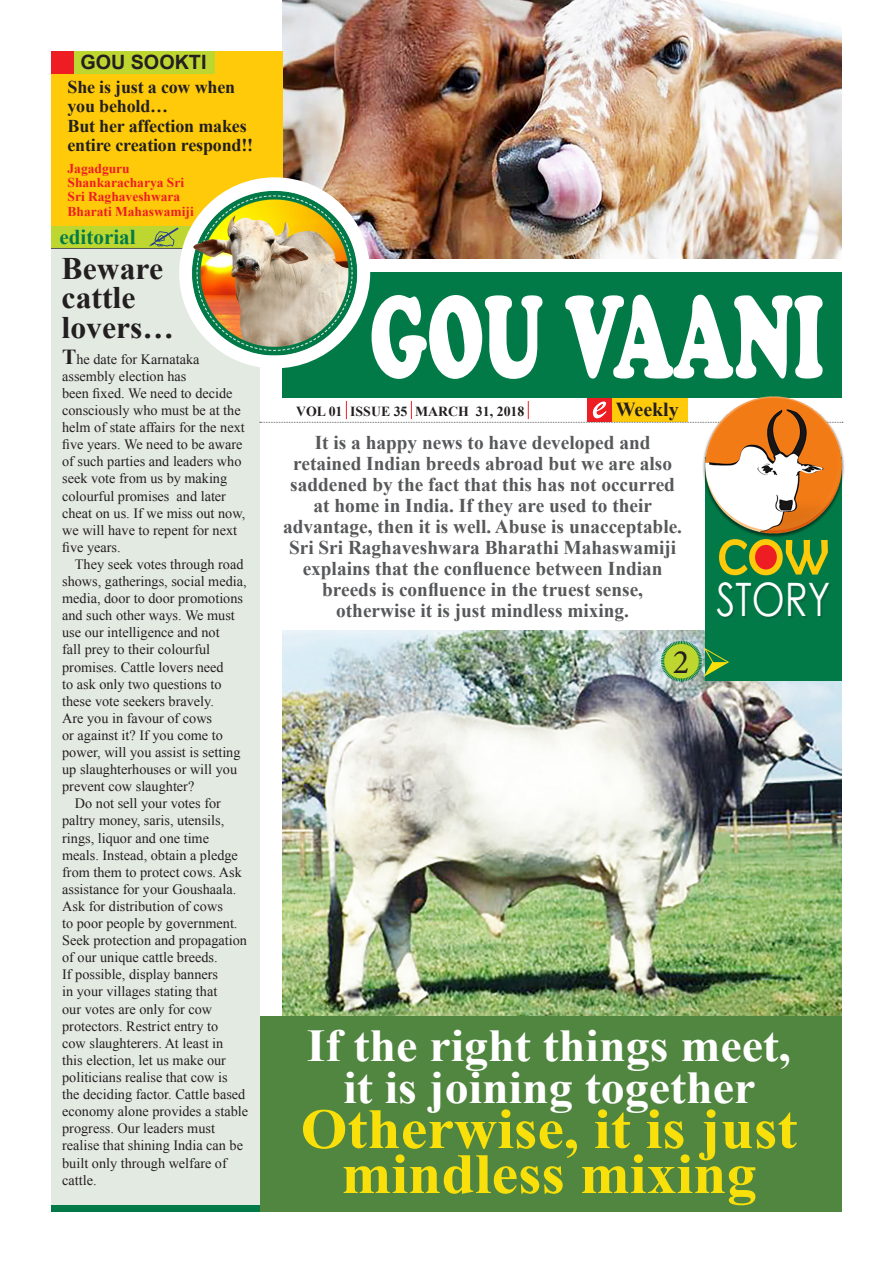
<style>
.page{position:relative;width:893px;height:1263px;background:#fff}
.page>*{position:absolute;margin:0;border:0;box-sizing:border-box;transform-origin:0 0}
.Paragraph_Style_2{font:115.05px "Cooper Black Std";color:#fff;scale:.6 1}
.Paragraph_Style_2-2{font:700 57px/45px "Times New Roman";color:#f9e00a;text-align:center;scale:1.05 1}
.Paragraph_Style_1{font:46.05px "Century Gothic";color:#fff;scale:.83 1}
.Paragraph_Style_2-3{font:700 45.6px/42px "Times New Roman";color:#fff;text-align:center;scale:1.05 1}
.t1{font:34.35px "Minion Pro";color:#231f20}
.Paragraph_Style_3{font:700 31.35px/29.8px "Times New Roman";color:#231f20}
.Paragraph_Style_1-2{font:700 21.15px "Times New Roman";color:#017a47}
.Paragraph_Style_1-3{font:700 19.8px "Arial";color:#231f20}
.Paragraph_Style_1-4{font:700 19.8px "Times New Roman";color:#231f20}
.Paragraph_Style_3-2{font:700 19.5px/21px "Times New Roman";color:#57585a;text-align:center}
.Paragraph_Style_1-5{font:700 18px/19.5px "Times New Roman";letter-spacing:-.01em;color:#231f20}
.Paragraph_Style_1-6{font:14.25px/17.1px "Times New Roman";color:#231f20}
.Paragraph_Style_1-7{font:700 13.8px "Times New Roman";color:#231f20}
.Paragraph_Style_1-8{font:700 13.5px/14.2px "Times New Roman";color:#ee1d23}
.s1{font-weight:700;font-size:21.3px}
</style>
<div class="page">
<img style="left:282px;top:630px;width:560px;height:386px">
<div style="left:256px;top:1016px;width:586px;height:196px;background:#518640"></div>
<img style="left:282px;top:0;width:560px;height:258px">
<div style="left:51px;top:248px;width:208px;height:959px;background:#e3eae2"></div>
<div style="left:605px;top:398px;width:83px;height:24px;background:#feca0a"></div>
<div style="left:587px;top:398px;width:25px;height:24px;background:#ee1d23"></div>
<div style="left:51px;top:51px;width:231px;height:176px;background:#feca0a"></div>
<div style="left:51px;top:51px;width:164px;height:22px;background:#bed630"></div>
<div style="left:51px;top:226px;width:162px;height:22px;background:#bed630"></div>
<div style="left:282px;top:273px;width:560px;height:125px;background:#017a47"></div>
<svg style="left:260px;top:401px;width:439px;height:22px"></svg>
<div style="left:51px;top:1205px;width:208px;height:7px;background:#017a47"></div>
<hr style="left:51px;top:248px;width:208px;height:1px;background:#57585a">
<div style="left:51px;top:51px;width:23px;height:22px;background:#ee1d23"></div>
<img style="left:149px;top:143px;width:255px;height:260px">
<div style="left:705px;top:457px;width:136px;height:224px;background:#017a47"></div>
<img style="left:699px;top:396px;width:146px;height:145px">
<div style="left:718px;top:584px;width:113px;height:35px;background:#231f20;opacity:.2"></div>
<svg style="left:719px;top:539px;width:109px;height:36px"></svg>
<svg style="left:660px;top:640px;width:69px;height:42px"></svg>
<p class="Paragraph_Style_1-3" style="left:80px;top:49px;width:128px">GOU SOOKTI</p>
<p class="Paragraph_Style_1-5" style="left:68px;top:77px;width:169px">She is just a cow when you behold…</p>
<p class="Paragraph_Style_1-5" style="left:68px;top:116px;width:187px">But her affection makes entire creation respond!!</p>
<p class="Paragraph_Style_1-8" style="left:68px;top:161px;width:128px">Jagadguru<br>Shankaracharya Sri<br>Sri Raghaveshwara<br>Bharati Mahaswamiji</p>
<p class="Paragraph_Style_3" style="left:62px;top:252px;width:114px">Beware cattle lovers…</p>
<p class="Paragraph_Style_1-2" style="left:60px;top:223px;width:78px">editorial</p>
<p class="Paragraph_Style_1-6" style="left:62px;top:350px;width:185px"><span class="s1">T</span>he date for Karnataka assembly election has<br>been fixed. We need to decide consciously who must be at the helm of state affairs for the next five years. We need to be aware of such parties and leaders who seek vote from us by making colourful promises and later cheat on us. If we miss out now, we will have to repent for next five years.</p>
<p class="Paragraph_Style_1-6" style="left:62px;top:555px;width:186px;text-indent:13px">They seek votes through road shows, gatherings, social media, media, door to door promotions and such other ways. We must use our intelligence and not<br>fall prey to their colourful promises. Cattle lovers need<br>to ask only two questions to these vote seekers bravely.<br>Are you in favour of cows<br>or against it? If you come to power, will you assist is setting up slaughterhouses or will you prevent cow slaughter?</p>
<p class="Paragraph_Style_1-6" style="left:62px;top:795px;width:188px;text-indent:13px">Do not sell your votes for paltry money, saris, utensils, rings, liquor and one time meals. Instead, obtain a pledge from them to protect cows. Ask assistance for your Goushaala.<br>Ask for distribution of cows<br>to poor people by government.<br>Seek protection and propagation of our unique cattle breeds.<br>If possible, display banners<br>in your villages stating that<br>our votes are only for cow protectors. Restrict entry to<br>cow slaughterers. At least in<br>this election, let us make our politicians realise that cow is the deciding factor. Cattle based economy alone provides a stable progress. Our leaders must realise that shining India can be built only through welfare of cattle.</p>
<p class="Paragraph_Style_2" style="left:370px;top:268px;width:758px">GOU VAANI</p>
<p class="Paragraph_Style_1-7" style="left:296px;top:402px;width:230px">VOL 01 ISSUE 35 MARCH 31, 2018</p>
<p class="Paragraph_Style_1-4" style="left:616px;top:396px;width:64px">Weekly</p>
<p class="Paragraph_Style_3-2" style="left:283px;top:431px;width:400px">It is a happy news to have developed and retained Indian breeds abroad but we are also saddened by the fact that this has not occurred at home in India. If they are used to their advantage, then it is well. Abuse is unacceptable.<br>Sri Sri Raghaveshwara Bharathi Mahaswamiji explains that the confluence between Indian breeds is confluence in the truest sense, otherwise it is just mindless mixing.</p>
<p class="t1" style="left:673px;top:639px;width:18px">2</p>
<p class="Paragraph_Style_1" style="left:716px;top:567px;width:139px">STORY</p>
<p class="Paragraph_Style_2-3" style="left:307px;top:1023px;width:462px">If the right things meet, it is joining together</p>
<p class="Paragraph_Style_2-2" style="left:301px;top:1105px;width:474px">Otherwise, it is just mindless mixing</p>
</div>
